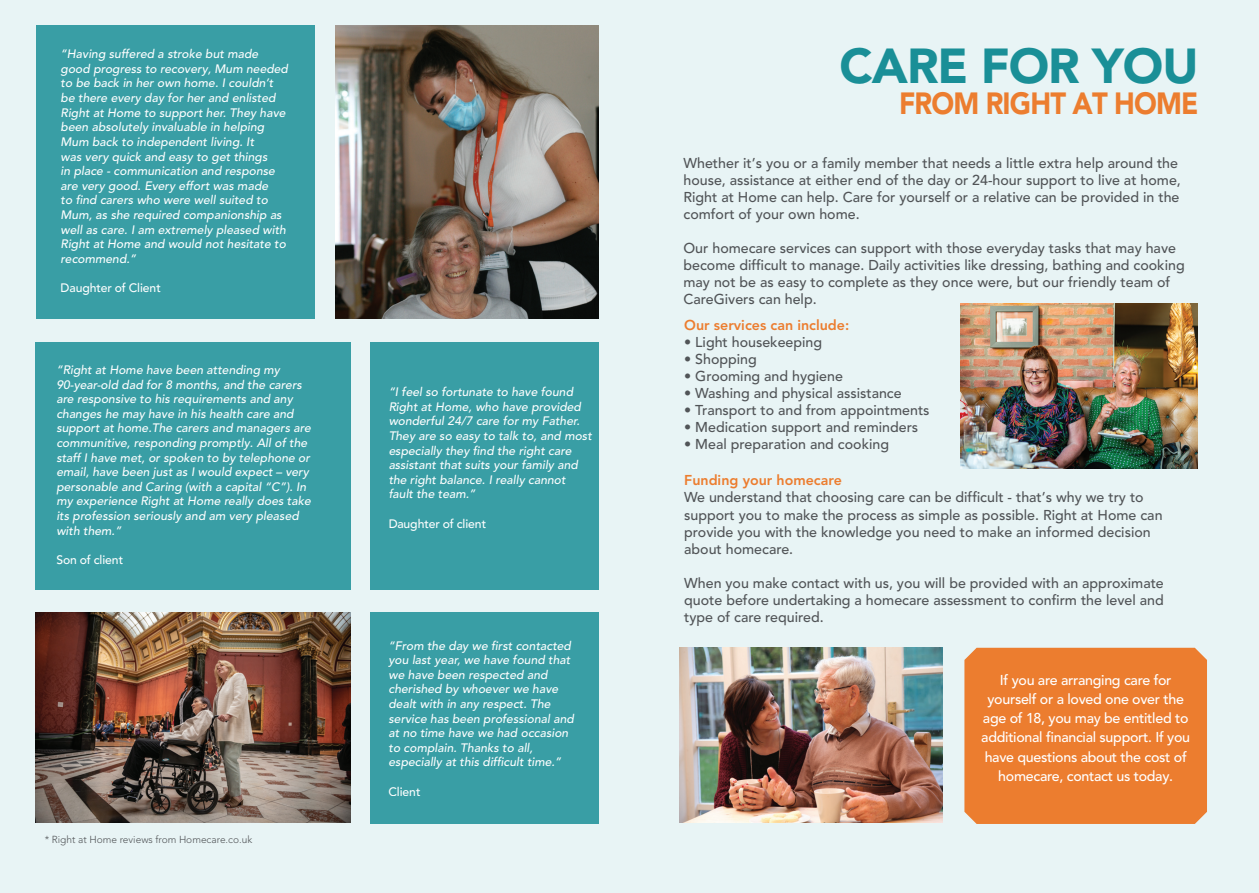
<style>
.page{position:relative;width:1259px;height:893px;background:#e8f4f5}
.page>*{position:absolute;margin:0;border:0;box-sizing:border-box;transform-origin:0 0}
.t1{font:900 48.75px "Avenir LT Pro";letter-spacing:-.02em;color:#1a8f97}
.t2{font:900 30.45px "Avenir LT Pro";letter-spacing:-.03em;color:#ec7d2f;scale:.9 1}
.t3{font:500 14.25px/17.1px "Avenir";color:#515457}
.t4{font:500 14.25px "Avenir LT Pro";color:#515457}
.t5{font:500 14.25px/19.4px "Avenir LT Pro";letter-spacing:-.02em;color:#fff;text-align:center}
.t6{font:800 14.25px "Avenir LT Pro";color:#ec7d2f}
.t7{font:italic 500 12.15px/14.5px "Avenir LT Pro";color:#fff}
.t8{font:500 12.15px "Avenir";letter-spacing:-.005em;color:#fff}
.t9{font:300 10.2px "Avenir LT Pro";color:#515457}
</style>
<div class="page">
<div style="left:36px;top:26px;width:279px;height:293px;background:#399ea5"></div>
<div style="left:36px;top:342px;width:315px;height:248px;background:#399ea5"></div>
<div style="left:370px;top:342px;width:229px;height:248px;background:#399ea5"></div>
<div style="left:370px;top:613px;width:229px;height:211px;background:#399ea5"></div>
<img style="left:335px;top:26px;width:264px;height:293px">
<img style="left:36px;top:613px;width:315px;height:210px">
<img style="left:679px;top:648px;width:263px;height:175px">
<img style="left:960px;top:304px;width:237px;height:165px">
<div style="left:964px;top:648px;width:243px;height:176px;background:#ec7d2f"></div>
<p class="t7" style="left:61px;top:47px;width:229px">“Having suffered a stroke but made good progress to recovery, Mum needed to be back in her own home. I couldn’t be there every day for her and enlisted Right at Home to support her. They have been absolutely invaluable in helping Mum back to independent living. It<br>was very quick and easy to get things<br>in place - communication and response are very good. Every effort was made<br>to find carers who were well suited to Mum, as she required companionship as well as care. I am extremely pleased with Right at Home and would not hesitate to recommend.”</p>
<p class="t8" style="left:61px;top:279px;width:102px">Daughter of Client</p>
<p class="t7" style="left:56px;top:363px;width:256px">“Right at Home have been attending my 90-year-old dad for 8 months, and the carers are responsive to his requirements and any changes he may have in his health care and support at home.The carers and managers are communitive, responding promptly. All of the staff I have met, or spoken to by telephone or email, have been just as I would expect – very personable and Caring (with a capital “C”). In my experience Right at Home really does take its profession seriously and am very pleased with them.”</p>
<p class="t8" style="left:56px;top:551px;width:68px">Son of client</p>
<p class="t9" style="left:45px;top:833px;width:209px">* Right at Home reviews from Homecare.co.uk</p>
<p class="t7" style="left:388px;top:385px;width:205px">“I feel so fortunate to have found<br>Right at Home, who have provided wonderful 24/7 care for my Father.<br>They are so easy to talk to, and most especially they find the right care assistant that suits your family and the right balance. I really cannot fault the team.”</p>
<p class="t8" style="left:388px;top:514px;width:99px">Daughter of client</p>
<p class="t7" style="left:388px;top:638px;width:187px">“From the day we first contacted you last year, we have found that we have been respected and cherished by whoever we have dealt with in any respect. The service has been professional and at no time have we had occasion to complain. Thanks to all, especially at this difficult time.”</p>
<p class="t8" style="left:388px;top:782px;width:34px">Client</p>
<p class="t1" style="left:839px;top:37px;width:360px">CARE FOR YOU</p>
<p class="t2" style="left:899px;top:85px;width:334px">FROM RIGHT AT HOME</p>
<p class="t3" style="left:683px;top:155px;width:499px">Whether it’s you or a family member that needs a little extra help around the house, assistance at either end of the day or 24-hour support to live at home, Right at Home can help. Care for yourself or a relative can be provided in the comfort of your own home.</p>
<p class="t3" style="left:683px;top:240px;width:503px">Our homecare services can support with those everyday tasks that may have become difficult to manage. Daily activities like dressing, bathing and cooking may not be as easy to complete as they once were, but our friendly team of CareGivers can help.</p>
<p class="t6" style="left:684px;top:317px;width:166px">Our services can include:</p>
<p class="t4" style="left:684px;top:334px;width:139px">• Light housekeeping</p>
<p class="t4" style="left:684px;top:351px;width:74px">• Shopping</p>
<p class="t4" style="left:684px;top:368px;width:160px">• Grooming and hygiene</p>
<p class="t4" style="left:684px;top:385px;width:219px">• Washing and physical assistance</p>
<p class="t4" style="left:684px;top:402px;width:247px">• Transport to and from appointments</p>
<p class="t4" style="left:684px;top:419px;width:235px">• Medication support and reminders</p>
<p class="t4" style="left:684px;top:436px;width:206px">• Meal preparation and cooking</p>
<p class="t6" style="left:684px;top:472px;width:159px">Funding your homecare</p>
<p class="t3" style="left:684px;top:489px;width:480px">We understand that choosing care can be difficult - that’s why we try to support you to make the process as simple as possible. Right at Home can provide you with the knowledge you need to make an informed decision about homecare.</p>
<p class="t3" style="left:684px;top:575px;width:481px;text-align:justify">When you make contact with us, you will be provided with an approximate quote before undertaking a homecare assessment to confirm the level and type of care required.</p>
<p class="t5" style="left:981px;top:670px;width:210px">If you are arranging care for yourself or a loved one over the age of 18, you may be entitled to additional financial support. If you have questions about the cost of homecare, contact us today.</p>
</div>
